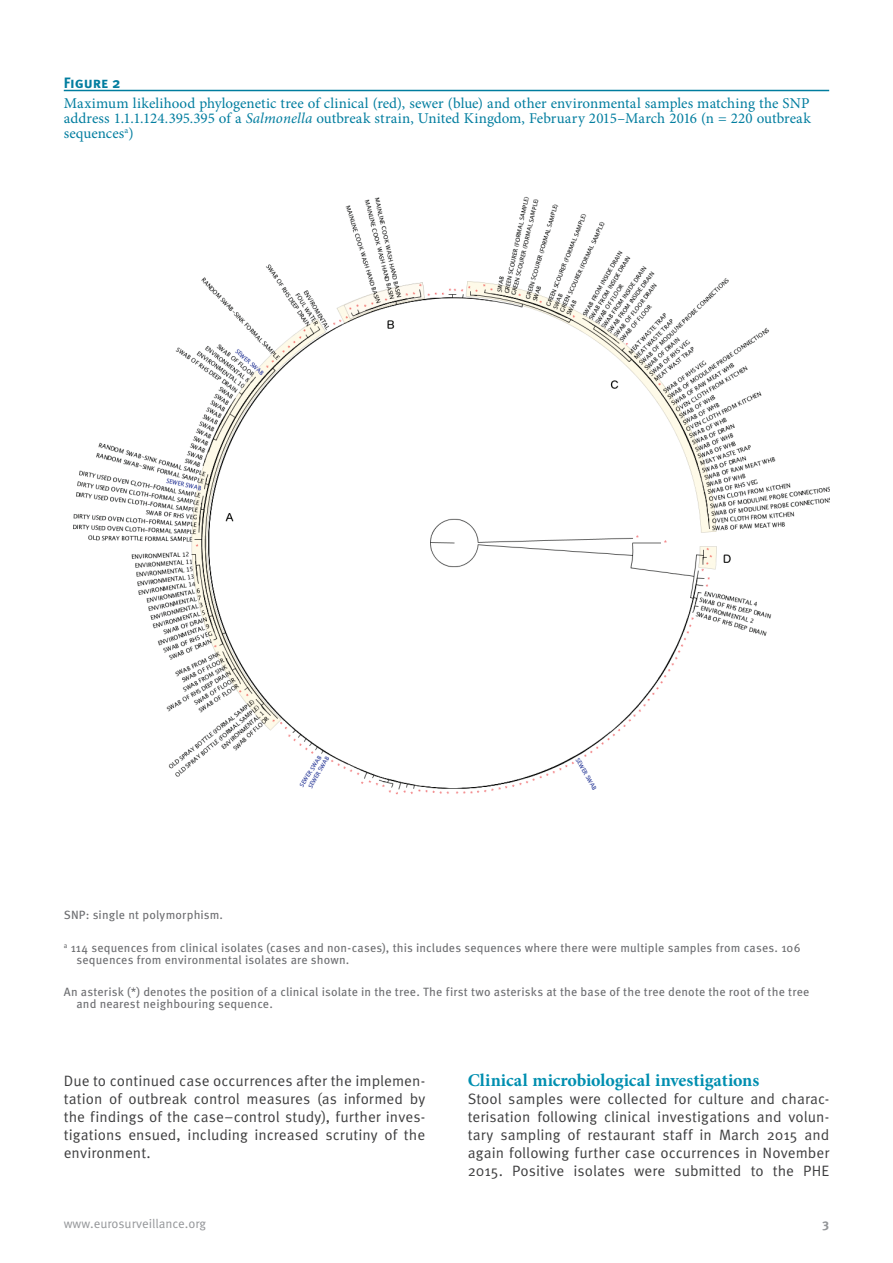
<style>
.page{position:relative;width:893px;height:1263px;background:#fff}
.page>*{position:absolute;margin:0;border:0;box-sizing:border-box;transform-origin:0 0}
.t1{font:700 18px "Minion Pro";letter-spacing:-.005em;color:#008fb0}
.t2{font:15px/18px "Meta Pro";color:#3e3e3f;text-align:justify}
.t3{font:15px/15px "Minion Pro";letter-spacing:.005em;color:#007d9f;text-align:justify}
.t4{font:700 15px "Meta Pro";letter-spacing:-.005em;color:#007d9f}
.t5{font:12.75px "Meta Pro";color:#939598}
.t6{font:700 12.75px "Meta Pro";color:#939598}
.t7{font:12px/12px "Meta Pro";letter-spacing:.01em;color:#6c6d70}
.s1{font-style:italic}
</style>
<div class="page">
<hr style="left:64px;top:90px;width:765px;height:1px;background:#007d9f">
<img style="left:73px;top:196px;width:756px;height:599px">
<p class="t4" style="left:64px;top:73px;width:58px">Figure 2</p>
<p class="t3" style="left:64px;top:96px;width:748px">Maximum likelihood phylogenetic tree of clinical (red), sewer (blue) and other environmental samples matching the SNP address 1.1.1.124.395.395 of a <span class="s1">Salmonella</span> outbreak strain, United Kingdom, February 2015–March 2016 (n = 220 outbreak sequences<sup>a</sup>)</p>
<p class="t7" style="left:64px;top:909px;width:161px">SNP: single nt polymorphism.</p>
<p class="t7" style="left:77px;top:942px;width:726px;text-indent:-13px"><sup>a</sup> 114 sequences from clinical isolates (cases and non-cases), this includes sequences where there were multiple samples from cases. 106 sequences from environmental isolates are shown.</p>
<p class="t7" style="left:77px;top:986px;width:734px;text-indent:-13px">An asterisk (*) denotes the position of a clinical isolate in the tree. The first two asterisks at the base of the tree denote the root of the tree and nearest neighbouring sequence.</p>
<p class="t2" style="left:64px;top:1072px;width:363px">Due to continued case occurrences after the implemen&shy;tation of outbreak control measures (as informed by the findings of the case–control study), further inves&shy;tigations ensued, including increased scrutiny of the environment.</p>
<p class="t1" style="left:468px;top:1067px;width:293px">Clinical microbiological investigations</p>
<p class="t2" style="left:468px;top:1090px;width:363px">Stool samples were collected for culture and charac&shy;terisation following clinical investigations and volun&shy;tary sampling of restaurant staff in March 2015 and again following further case occurrences in November 2015. Positive isolates were submitted to the PHE</p>
<p class="t5" style="left:64px;top:1215px;width:144px">www.eurosurveillance.org</p>
<p class="t6" style="left:822px;top:1215px;width:8px">3</p>
</div>
